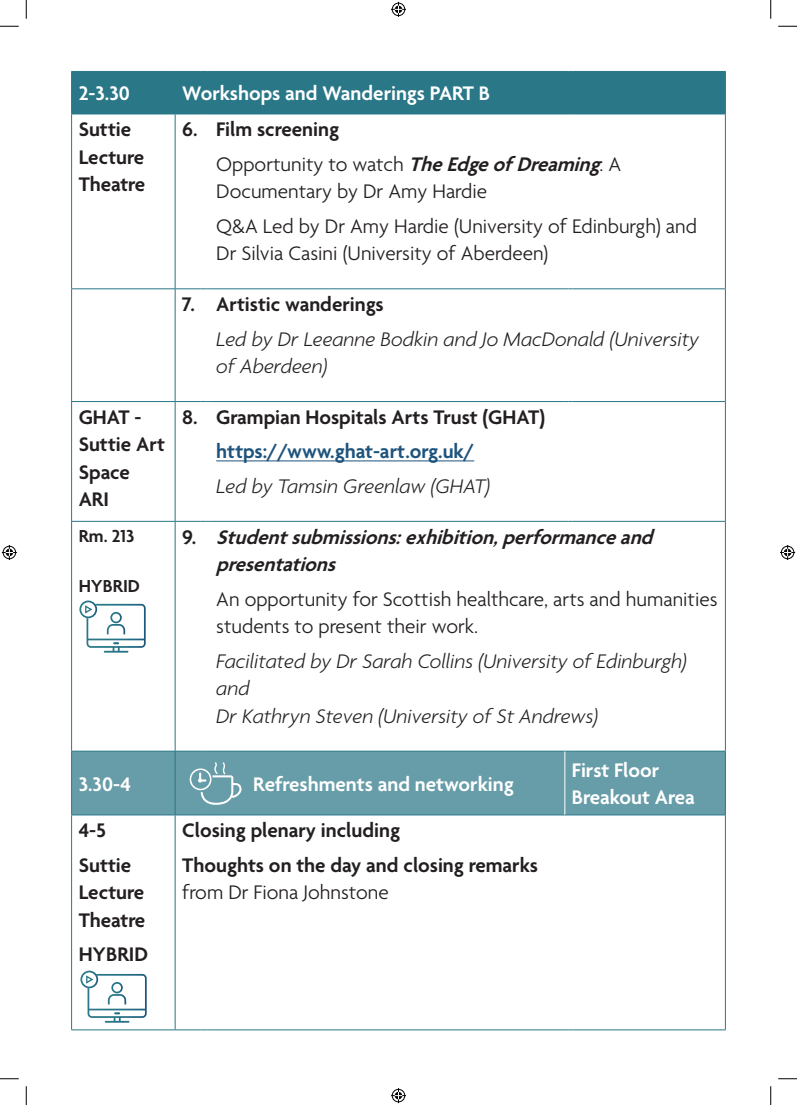
<style>
.page{position:relative;width:797px;height:1105px;background:#fff}
.page>*{position:absolute;margin:0;border:0;box-sizing:border-box;transform-origin:0 0}
.t1{font:300 21.25px/34.6px "Agenda";color:#231f20}
.t2{font:600 21.25px/27.5px "Agenda";color:#231f20}
.t3{font:italic 300 21.25px/27.5px "Agenda";color:#231f20}
.t4{font:600 21.25px/27.5px "Agenda";color:#fff}
.t5{font:italic 600 21.25px/27.5px "Agenda";color:#231f20}
.t6{font:600 21.25px "Agenda";color:#1d537c}
.t7{font:600 18.75px "Agenda";color:#231f20}
.s1{font-weight:600}
.s2{font-weight:600;font-style:italic}
.s3{font-style:normal}
</style>
<div class="page">
<div style="left:72px;top:752px;width:653px;height:63px;background:#679da8"></div>
<hr style="left:71px;top:72px;width:1px;height:42px;background:#297787">
<hr style="left:725px;top:72px;width:1px;height:42px;background:#297787">
<hr style="left:71px;top:114px;width:1px;height:174px;background:#297787">
<hr style="left:175px;top:114px;width:1px;height:174px;background:#297787">
<hr style="left:725px;top:114px;width:1px;height:174px;background:#297787">
<hr style="left:71px;top:288px;width:104px;height:1px;background:#297787">
<hr style="left:71px;top:289px;width:1px;height:112px;background:#297787">
<hr style="left:175px;top:289px;width:1px;height:112px;background:#297787">
<svg style="left:175px;top:288px;width:34px;height:1px"></svg>
<hr style="left:209px;top:288px;width:356px;height:1px;background:#297787">
<hr style="left:572px;top:288px;width:153px;height:1px;background:#297787">
<hr style="left:725px;top:289px;width:1px;height:112px;background:#297787">
<hr style="left:71px;top:401px;width:104px;height:1px;background:#297787">
<hr style="left:71px;top:402px;width:1px;height:119px;background:#297787">
<hr style="left:175px;top:402px;width:1px;height:119px;background:#297787">
<svg style="left:175px;top:401px;width:34px;height:1px"></svg>
<hr style="left:209px;top:401px;width:356px;height:1px;background:#297787">
<hr style="left:572px;top:401px;width:153px;height:1px;background:#297787">
<hr style="left:725px;top:402px;width:1px;height:119px;background:#297787">
<hr style="left:71px;top:521px;width:104px;height:1px;background:#297787">
<hr style="left:71px;top:522px;width:1px;height:229px;background:#297787">
<hr style="left:175px;top:522px;width:1px;height:229px;background:#297787">
<svg style="left:175px;top:521px;width:34px;height:1px"></svg>
<hr style="left:209px;top:521px;width:356px;height:1px;background:#297787">
<hr style="left:572px;top:521px;width:153px;height:1px;background:#297787">
<hr style="left:725px;top:522px;width:1px;height:229px;background:#297787">
<hr style="left:71px;top:751px;width:104px;height:1px;background:#297787">
<hr style="left:71px;top:751px;width:1px;height:64px;background:#297787">
<hr style="left:175px;top:751px;width:1px;height:64px;background:#297787">
<svg style="left:175px;top:751px;width:34px;height:1px"></svg>
<hr style="left:209px;top:751px;width:356px;height:1px;background:#297787">
<hr style="left:572px;top:751px;width:153px;height:1px;background:#297787">
<hr style="left:725px;top:751px;width:1px;height:64px;background:#297787">
<hr style="left:71px;top:815px;width:104px;height:1px;background:#297787">
<hr style="left:71px;top:815px;width:1px;height:214px;background:#297787">
<hr style="left:175px;top:815px;width:1px;height:214px;background:#297787">
<svg style="left:175px;top:815px;width:34px;height:1px"></svg>
<hr style="left:209px;top:815px;width:356px;height:1px;background:#297787">
<hr style="left:572px;top:815px;width:153px;height:1px;background:#297787">
<hr style="left:725px;top:815px;width:1px;height:214px;background:#297787">
<hr style="left:71px;top:1029px;width:104px;height:1px;background:#297787">
<svg style="left:175px;top:1029px;width:34px;height:1px"></svg>
<hr style="left:209px;top:1029px;width:356px;height:1px;background:#297787">
<hr style="left:572px;top:1029px;width:153px;height:1px;background:#297787">
<hr style="left:71px;top:71px;width:104px;height:1px;background:#297787">
<div style="left:72px;top:71px;width:653px;height:44px;background:#297787"></div>
<hr style="left:572px;top:71px;width:153px;height:1px;background:#297787">
<hr style="left:564px;top:751px;width:1px;height:64px;background:#fff">
<hr style="left:216px;top:461px;width:258px;height:1px;background:#1d537c">
<svg style="left:79px;top:600px;width:67px;height:53px"></svg>
<svg style="left:190px;top:762px;width:51px;height:43px;background:#80adb6"></svg>
<svg style="left:80px;top:971px;width:67px;height:52px"></svg>
<svg style="left:0;top:25px;width:19px;height:2px"></svg>
<svg style="left:778px;top:25px;width:19px;height:2px"></svg>
<svg style="left:0;top:1078px;width:19px;height:1px"></svg>
<svg style="left:778px;top:1078px;width:19px;height:1px"></svg>
<svg style="left:25px;top:0;width:2px;height:19px"></svg>
<svg style="left:25px;top:1086px;width:2px;height:19px"></svg>
<svg style="left:770px;top:0;width:1px;height:19px"></svg>
<svg style="left:770px;top:1086px;width:1px;height:19px"></svg>
<svg style="left:391px;top:2px;width:15px;height:15px"></svg>
<svg style="left:391px;top:1088px;width:15px;height:15px"></svg>
<svg style="left:2px;top:545px;width:15px;height:15px"></svg>
<svg style="left:780px;top:545px;width:15px;height:15px"></svg>
<p class="t4" style="left:79px;top:81px;width:53px">2-3.30</p>
<p class="t4" style="left:182px;top:81px;width:309px">Workshops and Wanderings PART B</p>
<p class="t2" style="left:79px;top:117px;width:68px">Suttie<br>Lecture<br>Theatre</p>
<p class="t1" style="left:216px;top:113px;width:406px;text-indent:-34px"><span class="s1">6. Film screening<br></span>Opportunity to watch <span class="s2">TheEdgeof Dreaming</span>: A</p>
<p class="t1" style="left:216px;top:176px;width:482px">Documentary by Dr Amy Hardie<br>Q&amp;A Led by Dr Amy Hardie (University of Edinburgh) and</p>
<p class="t1" style="left:216px;top:238px;width:333px">Dr Silvia Casini (University of Aberdeen)</p>
<p class="t2" style="left:182px;top:292px;width:203px">7. Artistic wanderings</p>
<p class="t3" style="left:216px;top:325px;width:484px">Led by Dr Leeanne Bodkin and Jo MacDonald (University of Aberdeen)</p>
<p class="t2" style="left:79px;top:405px;width:88px">GHAT -<br>Suttie Art<br>Space<br>ARI</p>
<p class="t2" style="left:182px;top:405px;width:364px">8. Grampian Hospitals Arts Trust (GHAT)</p>
<p class="t6" style="left:216px;top:440px;width:259px">https://www.ghat-art.org.uk/</p>
<p class="t3" style="left:216px;top:472px;width:275px">Led by Tamsin Greenlaw (GHAT)</p>
<p class="t7" style="left:79px;top:526px;width:57px">Rm. 213</p>
<p class="t7" style="left:79px;top:576px;width:63px">HYBRID</p>
<p class="t5" style="left:216px;top:524px;width:444px;text-indent:-34px"><span class="s3">9 .</span> Studentsubmissions:exhibition,performanceand presentations</p>
<p class="t1" style="left:216px;top:586px;width:503px;line-height:27.5px">An opportunity for Scottish healthcare, arts and humanities students to present their work.</p>
<p class="t3" style="left:216px;top:647px;width:472px">Facilitated by Dr Sarah Collins (University of Edinburgh) and<br>Dr Kathryn Steven (University of St Andrews)</p>
<p class="t4" style="left:79px;top:771px;width:54px">3.30-4</p>
<p class="t4" style="left:253px;top:771px;width:262px">Refreshments and networking</p>
<p class="t2" style="left:79px;top:814px;width:54px;line-height:34.6px">4-5<br>Suttie</p>
<p class="t2" style="left:79px;top:880px;width:68px">Lecture<br>Theatre</p>
<p class="t2" style="left:79px;top:942px;width:71px">HYBRID</p>
<p class="t2" style="left:182px;top:814px;width:357px;line-height:34.6px">Closing plenary including<br>Thoughts on the day and closing remarks</p>
<p class="t1" style="left:182px;top:876px;width:208px">from Dr Fiona Johnstone</p>
<p class="t4" style="left:572px;top:758px;width:124px">First Floor<br>Breakout Area</p>
</div>
